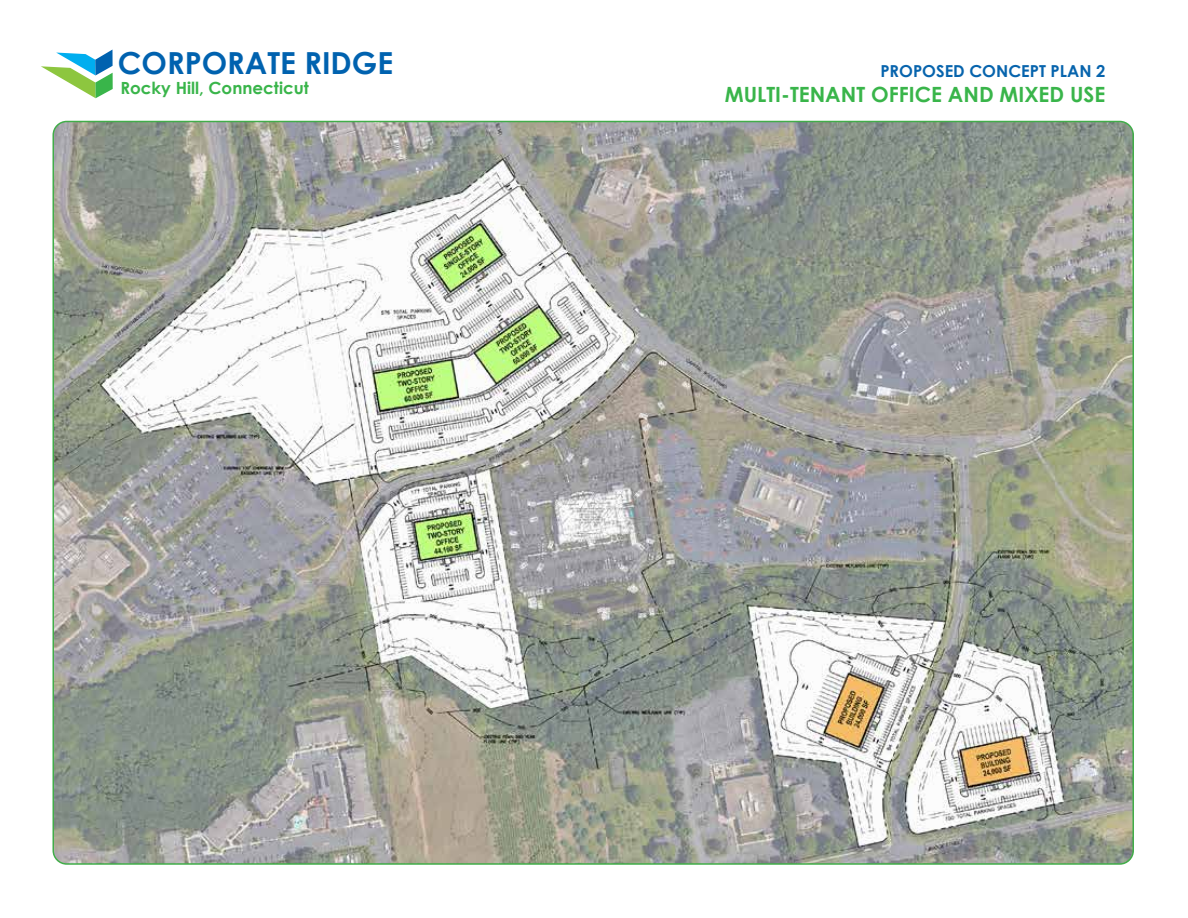
<style>
.page{position:relative;width:1188px;height:918px;background:#fff}
.page>*{position:absolute;margin:0;border:0;box-sizing:border-box;transform-origin:0 0}
.t1{font:700 30.45px "Century Gothic";color:#0062af}
.t2{font:700 21px "Century Gothic";color:#39b54a}
.t3{font:700 16.8px "Century Gothic";color:#39b54a}
.t4{font:700 16.5px "Century Gothic";color:#0764ad}
</style>
<div class="page">
<img style="left:55px;top:123px;width:1077px;height:739px">
<svg style="left:41px;top:50px;width:72px;height:48px"></svg>
<h1 class="t1" style="left:118px;top:40px;width:277px">CORPORATE RIDGE</h1>
<p class="t3" style="left:120px;top:75px;width:190px">Rocky Hill, Connecticut</p>
<p class="t4" style="left:880px;top:59px;width:227px">PROPOSED CONCEPT PLAN 2</p>
<p class="t2" style="left:725px;top:79px;width:382px">MULTI-TENANT OFFICE AND MIXED USE</p>
</div>
